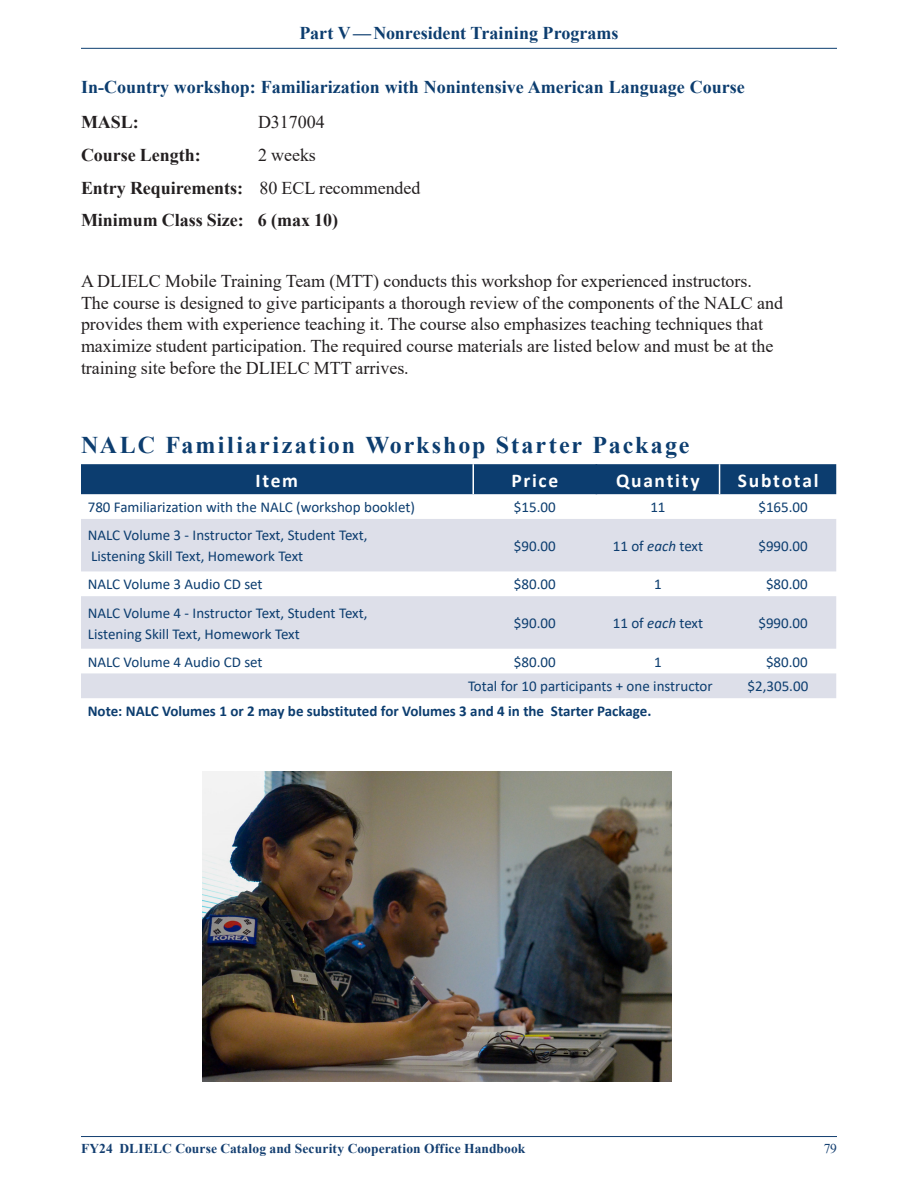
<style>
.page{position:relative;width:918px;height:1188px;background:#fff}
.page>*{position:absolute;margin:0;border:0;box-sizing:border-box;transform-origin:0 0}
.Course_table_head{font:700 24px "Times New Roman";letter-spacing:.085em;color:#0c3d6f}
.Course_table_head2{font:700 19.5px "Calibri";letter-spacing:.09em;color:#fff}
.Course_listing_body{font:18px/21.8px "Times New Roman";letter-spacing:-.005em;color:#231f20}
.Main_Book_Head{font:700 18px "Times New Roman";color:#0c3d6f}
.Course_listing_body-2{font:700 18px "Times New Roman";color:#231f20}
.Dates{font:15px "Calibri";color:#0c3d6f}
.Dates-2{font:700 15px "Calibri";color:#0c3d6f}
.t1{font:700 13.5px "Times New Roman";letter-spacing:.01em;color:#133e70}
.t2{font:13.5px "Times New Roman";color:#133e70}
.s1{font-weight:400}
.s2{font-style:italic}
</style>
<div class="page">
<hr style="left:81px;top:1136px;width:756px;height:1px;background:#133e70">
<hr style="left:81px;top:48px;width:756px;height:1px;background:#0c3d6f">
<div style="left:81px;top:464px;width:755px;height:30px;background:#0c3d6f"></div>
<svg style="left:81px;top:519px;width:755px;height:179px;fill:#dddfe9"></svg>
<hr style="left:472px;top:464px;width:2px;height:30px;background:#fff">
<hr style="left:719px;top:464px;width:1px;height:30px;background:#fff">
<hr style="left:596px;top:464px;width:1px;height:30px;background:#0c3d6f">
<img style="left:202px;top:771px;width:469px;height:310px">
<p class="Main_Book_Head" style="left:300px;top:20px;width:320px">Part V—Nonresident Training Programs</p>
<p class="Main_Book_Head" style="left:81px;top:74px;width:665px">In-Country workshop: Familiarization with Nonintensive American Language Course</p>
<p class="Course_listing_body-2" style="left:81px;top:109px;width:59px">MASL:</p>
<p class="Course_listing_body" style="left:258px;top:111px;width:68px">D317004</p>
<p class="Course_listing_body-2" style="left:81px;top:142px;width:121px">Course Length:</p>
<p class="Course_listing_body" style="left:258px;top:144px;width:59px">2 weeks</p>
<p class="Course_listing_body-2" style="left:81px;top:175px;width:341px">Entry Requirements: <span class="s1">80 ECL recommended</span></p>
<p class="Course_listing_body-2" style="left:81px;top:207px;width:259px">Minimum Class Size: 6 (max 10)</p>
<p class="Course_listing_body" style="left:81px;top:269px;width:704px">A DLIELC Mobile Training Team (MTT) conducts this workshop for experienced instructors.<br>The course is designed to give participants a thorough review of the components of the NALC and provides them with experience teaching it. The course also emphasizes teaching techniques that maximize student participation. The required course materials are listed below and must be at the training site before the DLIELC MTT arrives.</p>
<p class="Course_table_head" style="left:81px;top:428px;width:610px">NALC Familiarization Workshop Starter Package</p>
<p class="Course_table_head2" style="left:255px;top:466px;width:44px">Item</p>
<p class="Course_table_head2" style="left:511px;top:466px;width:48px">Price</p>
<p class="Course_table_head2" style="left:616px;top:466px;width:85px">Quantity</p>
<p class="Course_table_head2" style="left:738px;top:466px;width:82px">Subtotal</p>
<p class="Dates" style="left:88px;top:497px;width:329px">780 Familiarization with the NALC (workshop booklet)</p>
<p class="Dates" style="left:514px;top:497px;width:43px">$15.00</p>
<p class="Dates" style="left:650px;top:497px;width:17px">11</p>
<p class="Dates" style="left:758px;top:497px;width:51px">$165.00</p>
<p class="Dates" style="left:88px;top:525px;width:281px">NALC Volume 3 - Instructor Text, Student Text,</p>
<p class="Dates" style="left:91px;top:546px;width:214px">Listening Skill Text, Homework Text</p>
<p class="Dates" style="left:514px;top:535px;width:43px">$90.00</p>
<p class="Dates" style="left:613px;top:535px;width:92px">11 of <span class="s2">each</span> text</p>
<p class="Dates" style="left:758px;top:535px;width:51px">$990.00</p>
<p class="Dates" style="left:88px;top:574px;width:176px">NALC Volume 3 Audio CD set</p>
<p class="Dates" style="left:514px;top:574px;width:43px">$80.00</p>
<p class="Dates" style="left:654px;top:574px;width:9px">1</p>
<p class="Dates" style="left:766px;top:574px;width:43px">$80.00</p>
<p class="Dates" style="left:88px;top:602px;width:281px">NALC Volume 4 - Instructor Text, Student Text,</p>
<p class="Dates" style="left:88px;top:623px;width:214px">Listening Skill Text, Homework Text</p>
<p class="Dates" style="left:514px;top:613px;width:43px">$90.00</p>
<p class="Dates" style="left:613px;top:613px;width:92px">11 of <span class="s2">each</span> text</p>
<p class="Dates" style="left:758px;top:613px;width:51px">$990.00</p>
<p class="Dates" style="left:88px;top:651px;width:176px">NALC Volume 4 Audio CD set</p>
<p class="Dates" style="left:514px;top:651px;width:43px">$80.00</p>
<p class="Dates" style="left:654px;top:651px;width:9px">1</p>
<p class="Dates" style="left:766px;top:651px;width:43px">$80.00</p>
<p class="Dates" style="left:468px;top:676px;width:246px">Total for 10 participants + one instructor</p>
<p class="Dates" style="left:748px;top:676px;width:62px">$2,305.00</p>
<p class="Dates-2" style="left:88px;top:701px;width:565px">Note: NALC Volumes 1 or 2 may be substituted for Volumes 3 and 4 in the Starter Package.</p>
<p class="t1" style="left:81px;top:1139px;width:446px">FY24 DLIELC Course Catalog and Security Cooperation Office Handbook</p>
<p class="t2" style="left:824px;top:1139px;width:15px">79</p>
</div>
